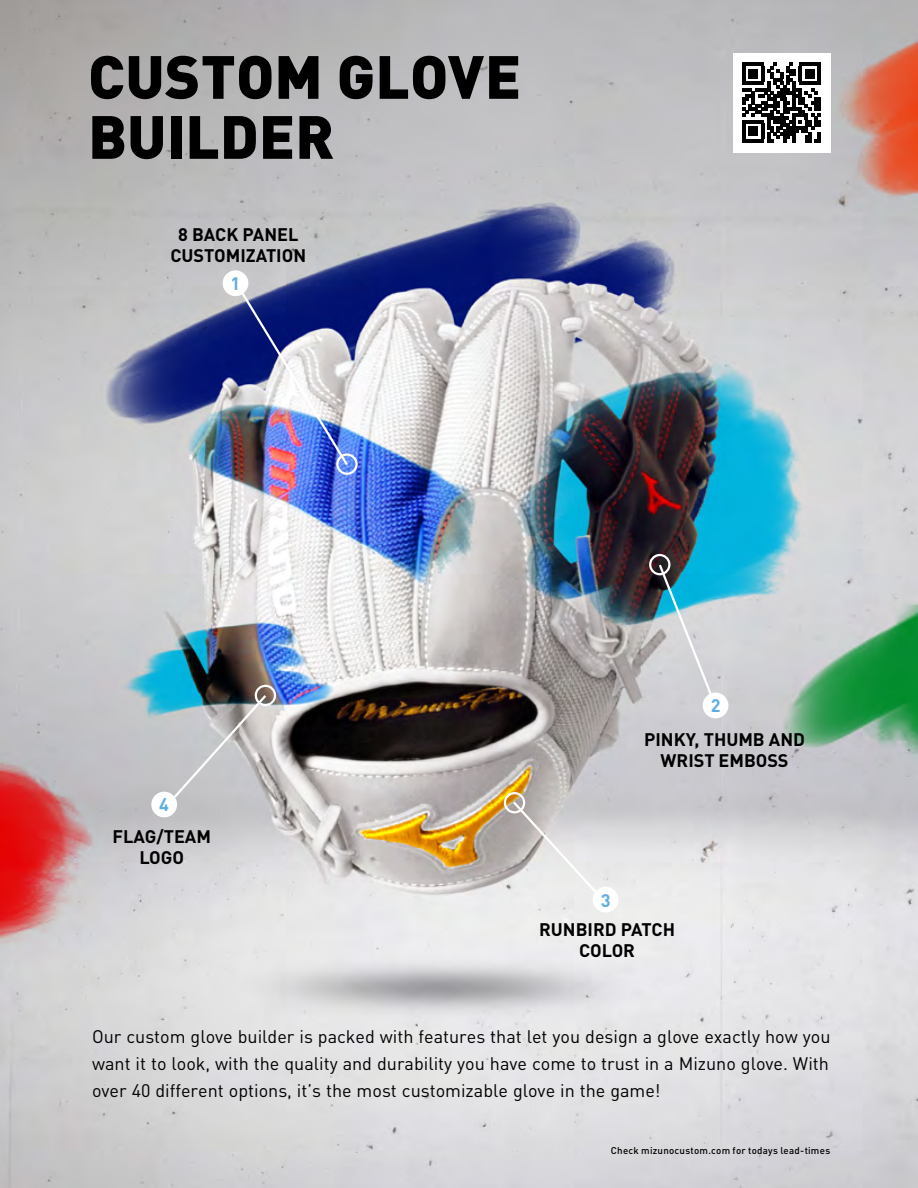
<style>
.page{position:relative;width:918px;height:1188px;background:#fff}
.page>*{position:absolute;margin:0;border:0;box-sizing:border-box;transform-origin:0 0}
.t1{font:900 60px/60px "DINOT";color:#000}
.t2{font:18px/27px "DINOT";color:#000;text-align:justify}
.t3{font:700 18px/21px "DINOT";color:#000;text-align:center}
.t4{font:700 18px "DINOT";color:#60addf}
.t5{font:500 9.75px "DINOT";letter-spacing:.025em;color:#000}
</style>
<div class="page">
<img style="left:0;top:0;width:918px;height:1188px">
<div style="left:223px;top:270px;width:25px;height:26px;background:#fff;border-radius:50%"></div>
<div style="left:336px;top:453px;width:22px;height:22px;border:2px solid #fff;border-radius:50%"></div>
<img style="left:239px;top:289px;width:111px;height:179px">
<div style="left:151px;top:792px;width:26px;height:25px;background:#fff;border-radius:50%"></div>
<div style="left:255px;top:685px;width:21px;height:21px;border:2px solid #fff;border-radius:50%"></div>
<svg style="left:171px;top:693px;width:98px;height:108px;background:#b2b9bc"></svg>
<div style="left:593px;top:887px;width:26px;height:26px;background:#fff;border-radius:50%"></div>
<svg style="left:511px;top:799px;width:88px;height:96px;background:#d6d5d5"></svg>
<div style="left:504px;top:792px;width:21px;height:21px;border:2px solid #fff;border-radius:50%"></div>
<svg style="left:657px;top:562px;width:72px;height:157px;background:#a1c6d1"></svg>
<div style="left:649px;top:554px;width:22px;height:22px;border:2px solid #fff;border-radius:50%"></div>
<div style="left:733px;top:53px;width:97px;height:99px;background:#fff"></div>
<svg style="left:743px;top:63px;width:78px;height:79px"></svg>
<hr style="left:743px;top:139px;width:21px;height:3px;background:#000">
<div style="left:749px;top:126px;width:9px;height:10px;background:#000"></div>
<h1 class="t1" style="left:88px;top:43px;width:435px">CUSTOM GLOVE<br>BUILDER</h1>
<p class="t3" style="left:170px;top:223px;width:137px">8 BACK PANEL<br>CUSTOMIZATION</p>
<p class="t4" style="left:231px;top:270px;width:11px">1</p>
<p class="t4" style="left:159px;top:791px;width:11px">4</p>
<p class="t3" style="left:113px;top:825px;width:100px">FLAG/TEAM<br>LOGO</p>
<p class="t4" style="left:711px;top:692px;width:11px">2</p>
<p class="t3" style="left:644px;top:728px;width:163px">PINKY, THUMB AND<br>WRIST EMBOSS</p>
<p class="t4" style="left:601px;top:886px;width:11px">3</p>
<p class="t3" style="left:539px;top:918px;width:137px">RUNBIRD PATCH<br>COLOR</p>
<p class="t2" style="left:92px;top:1022px;width:740px">Our custom glove builder is packed with features that let you design a glove exactly how you want it to look, with the quality and durability you have come to trust in a Mizuno glove. With over 40 different options, it’s the most customizable glove in the game!</p>
<p class="t5" style="left:611px;top:1143px;width:221px">Check mizunocustom.com for todays lead-times</p>
</div>
